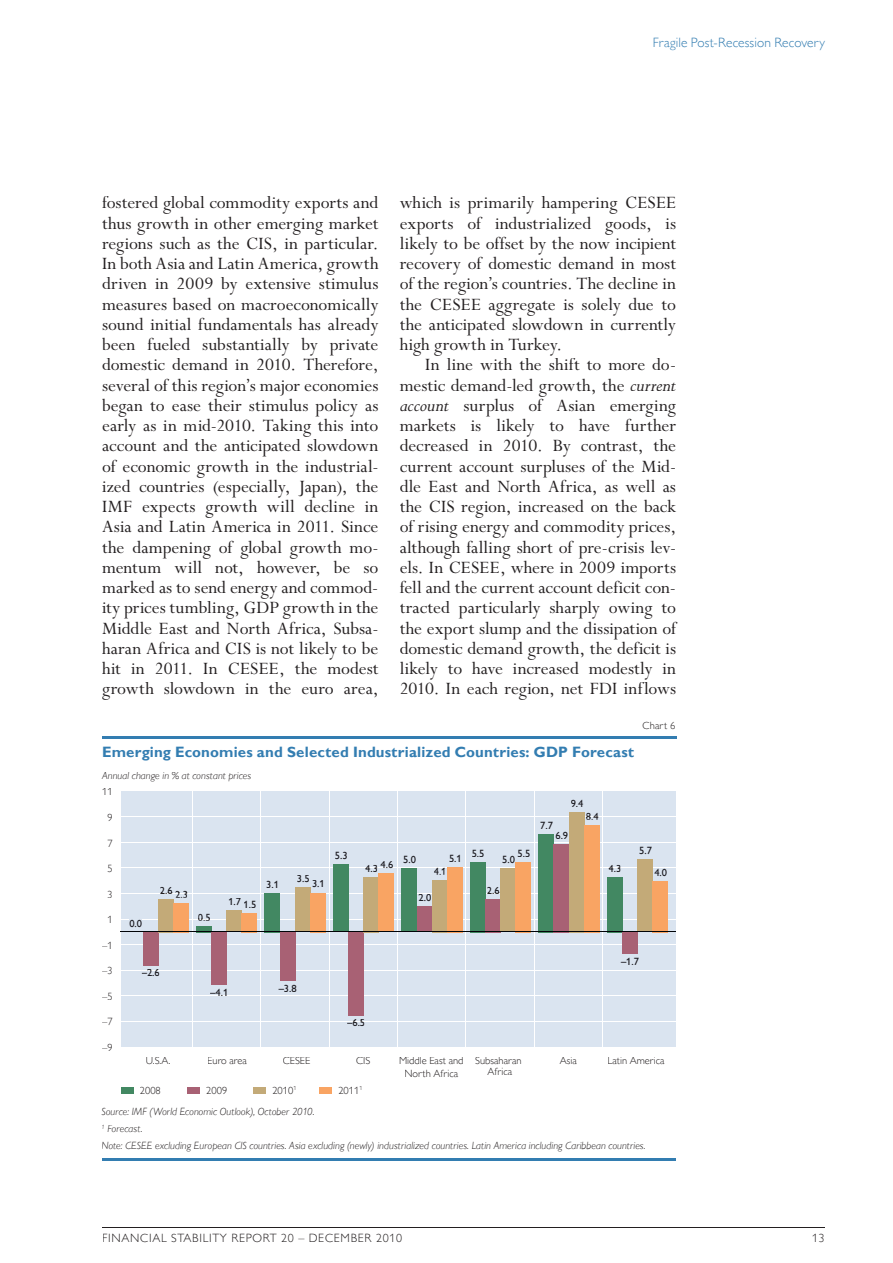
<style>
.page{position:relative;width:893px;height:1263px;background:#fff}
.page>*{position:absolute;margin:0;border:0;box-sizing:border-box;transform-origin:0 0}
.t1{font:19.5px/20.2px "Perpetua Std";color:#231f20;text-align:justify}
.t2{font:700 15px "Gill Sans MT Pro";letter-spacing:.01em;color:#337db1}
.t3{font:300 13.5px "Gill Sans MT Pro";letter-spacing:.01em;color:#337db1}
.t4{font:300 12px "Gill Sans MT Pro";letter-spacing:.06em;color:#231f20}
.t5{font:italic 300 10.5px/17px "Gill Sans MT Pro";letter-spacing:.01em;color:#231f20}
.t6{font:300 10.5px/12.8px "Gill Sans MT Pro";color:#231f20;text-align:center}
.t7{font:500 10.5px "Gill Sans MT Pro";color:#1a191f}
.s1{font-style:italic;font-size:20.25px}
</style>
<div class="page">
<hr style="left:102px;top:1227px;width:723px;height:1px;background:#231f20">
<hr style="left:102px;top:736px;width:574px;height:2px;background:#337db1">
<hr style="left:102px;top:1158px;width:574px;height:2px;background:#337db1">
<div style="left:121px;top:1087px;width:12px;height:6px;background:#428862"></div>
<div style="left:187px;top:1087px;width:13px;height:6px;background:#a86174"></div>
<div style="left:253px;top:1087px;width:13px;height:6px;background:#c3aa78"></div>
<div style="left:319px;top:1087px;width:13px;height:6px;background:#f9a463"></div>
<div style="left:121px;top:792px;width:555px;height:255px;background:#dae4f0"></div>
<hr style="left:120px;top:1021px;width:556px;height:1px;background:#fff">
<hr style="left:120px;top:995px;width:556px;height:1px;background:#fff">
<hr style="left:120px;top:970px;width:556px;height:1px;background:#fff">
<hr style="left:120px;top:944px;width:556px;height:1px;background:#fff">
<hr style="left:120px;top:918px;width:556px;height:1px;background:#fff">
<hr style="left:120px;top:893px;width:556px;height:1px;background:#fff">
<hr style="left:120px;top:867px;width:556px;height:1px;background:#fff">
<hr style="left:120px;top:842px;width:556px;height:1px;background:#fff">
<hr style="left:120px;top:816px;width:556px;height:1px;background:#fff">
<hr style="left:192px;top:791px;width:1px;height:256px;background:#fff">
<hr style="left:260px;top:791px;width:1px;height:256px;background:#fff">
<hr style="left:329px;top:791px;width:1px;height:256px;background:#fff">
<hr style="left:397px;top:791px;width:1px;height:256px;background:#fff">
<hr style="left:466px;top:791px;width:1px;height:256px;background:#fff">
<hr style="left:534px;top:791px;width:1px;height:256px;background:#fff">
<hr style="left:602px;top:791px;width:1px;height:256px;background:#fff">
<div style="left:196px;top:926px;width:15px;height:6px;background:#428862"></div>
<div style="left:265px;top:893px;width:15px;height:39px;background:#428862"></div>
<div style="left:333px;top:864px;width:15px;height:68px;background:#428862"></div>
<div style="left:402px;top:868px;width:15px;height:64px;background:#428862"></div>
<div style="left:470px;top:862px;width:15px;height:70px;background:#428862"></div>
<div style="left:539px;top:834px;width:15px;height:98px;background:#428862"></div>
<div style="left:607px;top:877px;width:15px;height:55px;background:#428862"></div>
<div style="left:143px;top:932px;width:15px;height:33px;background:#a86174"></div>
<div style="left:211px;top:932px;width:16px;height:53px;background:#a86174"></div>
<div style="left:280px;top:932px;width:15px;height:49px;background:#a86174"></div>
<div style="left:348px;top:932px;width:16px;height:83px;background:#a86174"></div>
<div style="left:417px;top:907px;width:15px;height:25px;background:#a86174"></div>
<div style="left:485px;top:899px;width:16px;height:33px;background:#a86174"></div>
<div style="left:554px;top:844px;width:15px;height:88px;background:#a86174"></div>
<div style="left:622px;top:932px;width:15px;height:22px;background:#a86174"></div>
<div style="left:158px;top:899px;width:15px;height:33px;background:#c3aa78"></div>
<div style="left:227px;top:911px;width:15px;height:21px;background:#c3aa78"></div>
<div style="left:295px;top:888px;width:15px;height:44px;background:#c3aa78"></div>
<div style="left:364px;top:877px;width:15px;height:55px;background:#c3aa78"></div>
<div style="left:432px;top:880px;width:15px;height:52px;background:#c3aa78"></div>
<div style="left:501px;top:868px;width:15px;height:64px;background:#c3aa78"></div>
<div style="left:569px;top:812px;width:15px;height:120px;background:#c3aa78"></div>
<div style="left:637px;top:859px;width:16px;height:73px;background:#c3aa78"></div>
<div style="left:173px;top:903px;width:16px;height:29px;background:#f9a463"></div>
<div style="left:242px;top:913px;width:15px;height:19px;background:#f9a463"></div>
<div style="left:310px;top:893px;width:16px;height:39px;background:#f9a463"></div>
<div style="left:379px;top:873px;width:15px;height:59px;background:#f9a463"></div>
<div style="left:447px;top:867px;width:15px;height:65px;background:#f9a463"></div>
<div style="left:516px;top:862px;width:15px;height:70px;background:#f9a463"></div>
<div style="left:584px;top:825px;width:15px;height:107px;background:#f9a463"></div>
<div style="left:653px;top:881px;width:15px;height:51px;background:#f9a463"></div>
<hr style="left:120px;top:931px;width:556px;height:1px;background:#010408">
<svg style="left:198px;top:918px;width:12px;height:2px"></svg>
<p class="t3" style="left:653px;top:35px;width:174px">Fragile Post-Recession Recovery</p>
<p class="t1" style="left:102px;top:193px;width:278px">fostered global commodity exports and thus growth in other emerging market regions such as the CIS, in particular.<br>In both Asia and Latin America, growth driven in 2009 by extensive stimulus measures based on macroeconomically sound initial fundamentals has already been fueled substantially by private domestic demand in 2010. Therefore, several of this region’s major economies began to ease their stimulus policy as early as in mid-2010. Taking this into account and the anticipated slowdown of economic growth in the industrial&shy;ized countries (especially, Japan), the IMF expects growth will decline in Asia and Latin America in 2011. Since the dampening of global growth mo&shy;mentum will not, however, be so marked as to send energy and commod&shy;ity prices tumbling, GDP growth in the Middle East and North Africa, Subsa&shy;haran Africa and CIS is not likely to be hit in 2011. In CESEE, the modest growth slowdown in the euro area,</p>
<p class="t1" style="left:400px;top:193px;width:278px">which is primarily hampering CESEE exports of industrialized goods, is likely to be offset by the now incipient recovery of domestic demand in most of the region’s countries. The decline in the CESEE aggregate is solely due to the anticipated slowdown in currently high growth in Turkey.</p>
<p class="t1" style="left:400px;top:355px;width:278px;text-indent:26px">In line with the shift to more do&shy;mestic demand-led growth, the <span class="s1">current account</span> surplus of Asian emerging markets is likely to have further decreased in 2010. By contrast, the current account surpluses of the Mid&shy;dle East and North Africa, as well as the CIS region, increased on the back of rising energy and commodity prices, although falling short of pre-crisis lev&shy;els. In CESEE, where in 2009 imports fell and the current account deficit con&shy;tracted particularly sharply owing to the export slump and the dissipation of domestic demand growth, the deficit is likely to have increased modestly in 2010. In each region, net FDI inflows</p>
<p class="t2" style="left:102px;top:743px;width:534px">Emerging Economies and Selected Industrialized Countries: GDP Forecast</p>
<p class="t5" style="left:102px;top:767px;width:151px">Annual change in % at constant prices</p>
<p class="t6" style="left:642px;top:719px;width:34px">Chart 6</p>
<p class="t6" style="left:102px;top:785px;width:12px">11</p>
<p class="t6" style="left:107px;top:811px;width:7px">9</p>
<p class="t6" style="left:107px;top:836px;width:7px">7</p>
<p class="t6" style="left:107px;top:862px;width:7px">5</p>
<p class="t6" style="left:107px;top:887px;width:7px">3</p>
<p class="t6" style="left:107px;top:913px;width:7px">1</p>
<p class="t6" style="left:102px;top:938px;width:12px">–1</p>
<p class="t6" style="left:102px;top:964px;width:12px">–3</p>
<p class="t6" style="left:102px;top:989px;width:12px">–5</p>
<p class="t6" style="left:102px;top:1015px;width:12px">–7</p>
<p class="t6" style="left:102px;top:1040px;width:12px">–9</p>
<p class="t7" style="left:540px;top:819px;width:14px">7.7</p>
<p class="t7" style="left:571px;top:797px;width:14px">9.4</p>
<p class="t7" style="left:586px;top:810px;width:14px">8.4</p>
<p class="t7" style="left:129px;top:917px;width:14px">0.0</p>
<p class="t7" style="left:160px;top:884px;width:14px">2.6</p>
<p class="t7" style="left:175px;top:888px;width:14px">2.3</p>
<p class="t7" style="left:198px;top:911px;width:14px">0.5</p>
<p class="t7" style="left:228px;top:895px;width:14px">1.7</p>
<p class="t7" style="left:244px;top:898px;width:14px">1.5</p>
<p class="t7" style="left:266px;top:878px;width:14px">3.1</p>
<p class="t7" style="left:297px;top:873px;width:14px">3.5</p>
<p class="t7" style="left:312px;top:878px;width:14px">3.1</p>
<p class="t7" style="left:335px;top:849px;width:14px">5.3</p>
<p class="t7" style="left:449px;top:852px;width:14px">5.1</p>
<p class="t7" style="left:403px;top:853px;width:14px">5.0</p>
<p class="t7" style="left:381px;top:858px;width:14px">4.6</p>
<p class="t7" style="left:365px;top:862px;width:14px">4.3</p>
<p class="t7" style="left:434px;top:865px;width:14px">4.1</p>
<p class="t7" style="left:418px;top:892px;width:14px">2.0</p>
<p class="t7" style="left:472px;top:847px;width:14px">5.5</p>
<p class="t7" style="left:517px;top:847px;width:14px">5.5</p>
<p class="t7" style="left:502px;top:853px;width:14px">5.0</p>
<p class="t7" style="left:487px;top:884px;width:14px">2.6</p>
<p class="t7" style="left:142px;top:966px;width:20px">–2.6</p>
<p class="t7" style="left:210px;top:986px;width:20px">–4.1</p>
<p class="t7" style="left:279px;top:982px;width:20px">–3.8</p>
<p class="t7" style="left:347px;top:1016px;width:20px">–6.5</p>
<p class="t7" style="left:555px;top:829px;width:14px">6.9</p>
<p class="t7" style="left:609px;top:862px;width:14px">4.3</p>
<p class="t7" style="left:639px;top:844px;width:14px">5.7</p>
<p class="t7" style="left:654px;top:866px;width:14px">4.0</p>
<p class="t7" style="left:621px;top:955px;width:20px">–1.7</p>
<p class="t6" style="left:146px;top:1054px;width:26px">U.S.A.</p>
<p class="t6" style="left:283px;top:1054px;width:29px">CESEE</p>
<p class="t6" style="left:356px;top:1054px;width:16px">CIS</p>
<p class="t6" style="left:399px;top:1054px;width:66px">Middle East and<br>North Africa</p>
<p class="t6" style="left:475px;top:1055px;width:48px;line-height:10.5px">Subsaharan<br>Africa</p>
<p class="t6" style="left:207px;top:1054px;width:41px">Euro area</p>
<p class="t6" style="left:560px;top:1054px;width:18px">Asia</p>
<p class="t6" style="left:608px;top:1054px;width:58px">Latin America</p>
<p class="t6" style="left:140px;top:1084px;width:22px">2008</p>
<p class="t6" style="left:206px;top:1084px;width:22px">2009</p>
<p class="t6" style="left:272px;top:1084px;width:26px">2010<sup>1</sup></p>
<p class="t6" style="left:338px;top:1084px;width:26px">2011<sup>1</sup></p>
<p class="t5" style="left:102px;top:1103px;width:214px">Source: IMF (World Economic Outlook), October 2010.<br><sup>1</sup> Forecast.</p>
<p class="t5" style="left:102px;top:1137px;width:546px">Note: CESEE excluding European CIS countries. Asia excluding (newly) industrialized countries. Latin America including Caribbean countries.</p>
<p class="t4" style="left:102px;top:1231px;width:302px">FINANCIAL STABILITY REPORT 20 – DECEMBER 2010</p>
<p class="t4" style="left:812px;top:1231px;width:14px">13</p>
</div>
